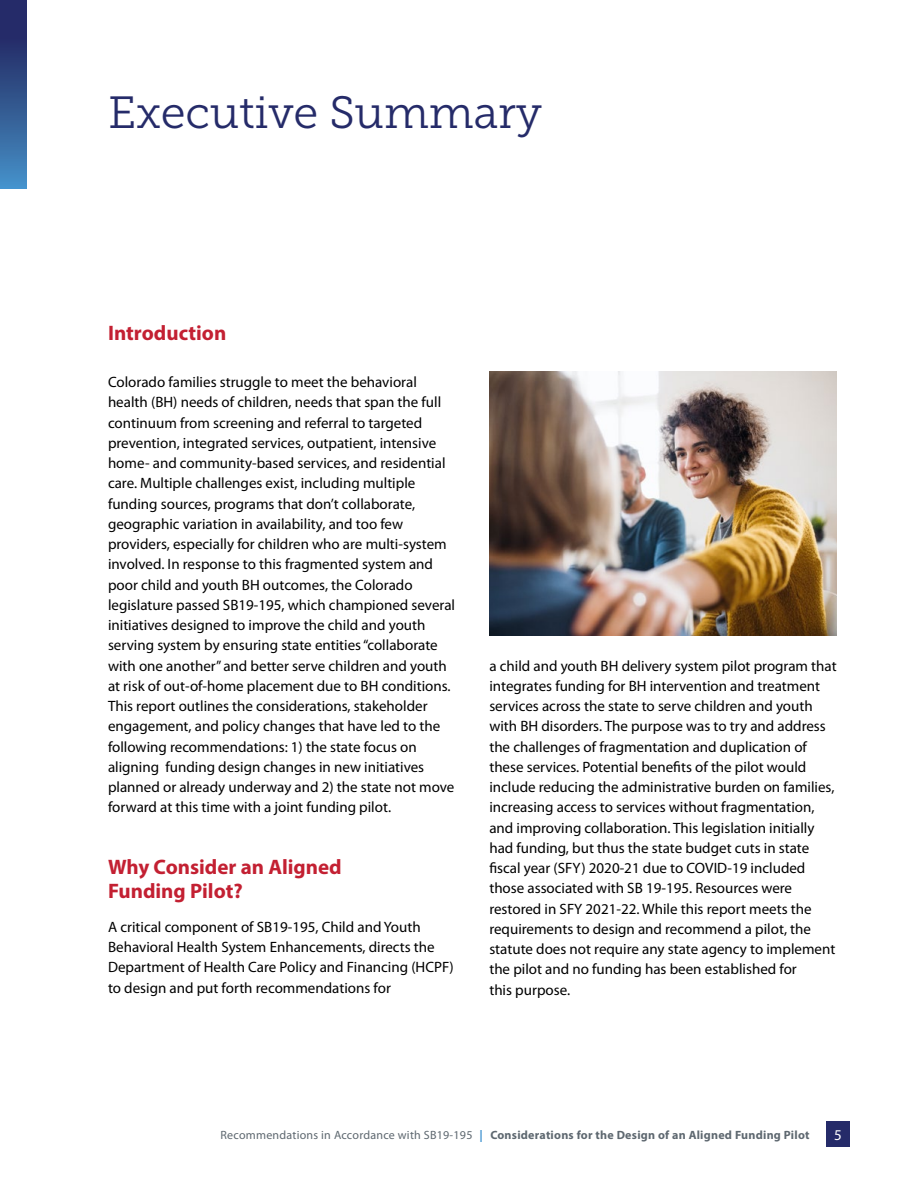
<style>
.page{position:relative;width:918px;height:1188px;background:#fff}
.page>*{position:absolute;margin:0;border:0;box-sizing:border-box;transform-origin:0 0}
.t1{font:45px "Museo Slab 300";color:#252b69}
.H3_Subheader{font:700 21px/24px "Myriad Pro";color:#c32032}
._1_Body_Text{font:15px/20.2px "Myriad Pro";color:#000}
.t2{font:15px "Myriad Pro";color:#fff}
.t3{font:700 12px "Myriad Pro";letter-spacing:.02em;color:#5e6870}
.s1{font-weight:400}
.s2{color:#4495d1}
</style>
<div class="page">
<img style="left:489px;top:372px;width:348px;height:263px">
<div style="left:826px;top:1122px;width:24px;height:25px;background:#252b69"></div>
<svg style="left:0;top:0;width:27px;height:189px;background:#31548d"></svg>
<h2 class="t1" style="left:108px;top:88px;width:436px">Executive Summary</h2>
<h3 class="H3_Subheader" style="left:108px;top:320px;width:120px">Introduction</h3>
<p class="_1_Body_Text" style="left:108px;top:372px;width:349px">Colorado families struggle to meet the behavioral health (BH) needs of children, needs that span the full continuum from screening and referral to targeted prevention, integrated services, outpatient, intensive home- and community-based services, and residential care. Multiple challenges exist, including multiple funding sources, programs that don’t collaborate, geographic variation in availability, and too few providers, especially for children who are multi-system involved. In response to this fragmented system and poor child and youth BH outcomes, the Colorado legislature passed SB19-195, which championed several initiatives designed to improve the child and youth serving system by ensuring state entities “collaborate with one another” and better serve children and youth at risk of out-of-home placement due to BH conditions.<br>This report outlines the considerations, stakeholder engagement, and policy changes that have led to the following recommendations: 1) the state focus on aligning funding design changes in new initiatives planned or already underway and 2) the state not move forward at this time with a joint funding pilot.</p>
<h3 class="H3_Subheader" style="left:108px;top:854px;width:235px">Why Consider an Aligned<br>Funding Pilot?</h3>
<p class="_1_Body_Text" style="left:108px;top:917px;width:347px">A critical component of SB19-195, Child and Youth Behavioral Health System Enhancements, directs the Department of Health Care Policy and Financing (HCPF) to design and put forth recommendations for</p>
<p class="_1_Body_Text" style="left:489px;top:656px;width:349px">a child and youth BH delivery system pilot program that integrates funding for BH intervention and treatment services across the state to serve children and youth with BH disorders. The purpose was to try and address the challenges of fragmentation and duplication of these services. Potential benefits of the pilot would include reducing the administrative burden on families, increasing access to services without fragmentation, and improving collaboration. This legislation initially had funding, but thus the state budget cuts in state fiscal year (SFY) 2020-21 due to COVID-19 included those associated with SB 19-195. Resources were restored in SFY 2021-22. While this report meets the requirements to design and recommend a pilot, the statute does not require any state agency to implement the pilot and no funding has been established for<br>this purpose.</p>
<p class="t3" style="left:221px;top:1127px;width:591px"><span class="s1">Recommendations in Accordance with SB19-195</span> <span class="s2">|</span> Considerations for the Design of an Aligned Funding Pilot</p>
<p class="t2" style="left:834px;top:1127px;width:9px">5</p>
</div>
